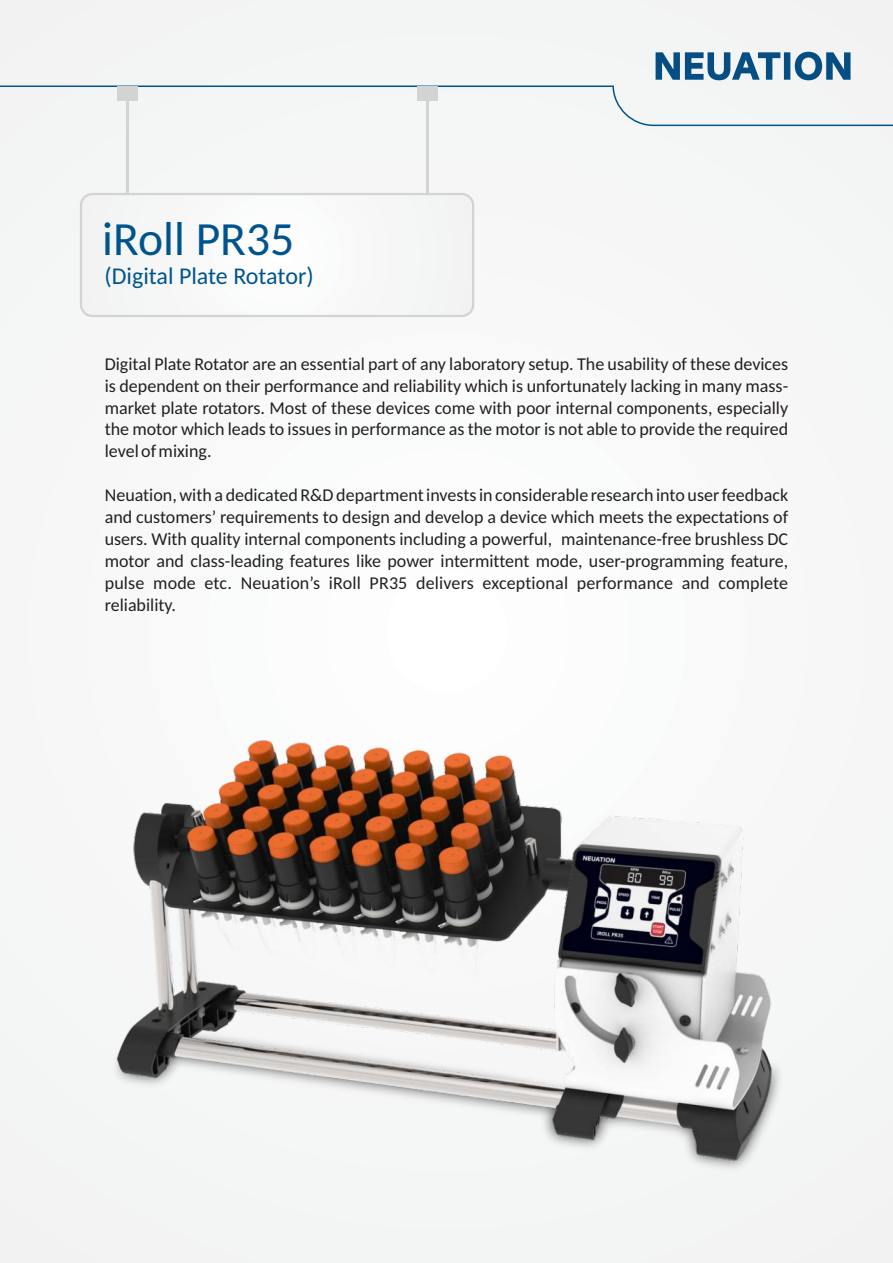
<style>
.page{position:relative;width:893px;height:1263px;background:#f6f6f7}
.page>*{position:absolute;margin:0;border:0;box-sizing:border-box;transform-origin:0 0}
.t1{font:47.55px "Carlito";color:#00548e}
.t2{font:24px "Carlito";color:#00548e}
.t3{font:18px/21.9px "Carlito";color:#231f20;text-align:justify}
</style>
<div class="page">
<hr style="left:126px;top:97px;width:3px;height:97px;background:#d1d3d4">
<hr style="left:426px;top:97px;width:2px;height:97px;background:#d1d3d4">
<div style="left:80px;top:193px;width:394px;height:124px;border:2px solid #d1d3d4;border-radius:11px"></div>
<img style="left:115px;top:740px;width:665px;height:429px">
<svg style="left:0;top:52px;width:893px;height:75px"></svg>
<h1 class="t1" style="left:102px;top:219px;width:194px">iRoll PR35</h1>
<h2 class="t2" style="left:104px;top:266px;width:211px">(Digital Plate Rotator)</h2>
<p class="t3" style="left:105px;top:354px;width:685px">Digital Plate Rotator are an essential part of any laboratory setup. The usability of these devices is dependent on their performance and reliability which is unfortunately lacking in many mass&shy;market plate rotators. Most of these devices come with poor internal components, especially the motor which leads to issues in performance as the motor is not able to provide the required level of mixing.</p>
<p class="t3" style="left:105px;top:486px;width:685px">Neuation, with a dedicated R&amp;D department invests in considerable research into user feedback and customers’ requirements to design and develop a device which meets the expectations of users. With quality internal components including a powerful, maintenance-free brushless DC motor and class-leading features like power intermittent mode, user-programming feature, pulse mode etc. Neuation’s iRoll PR35 delivers exceptional performance and complete reliability.</p>
</div>
